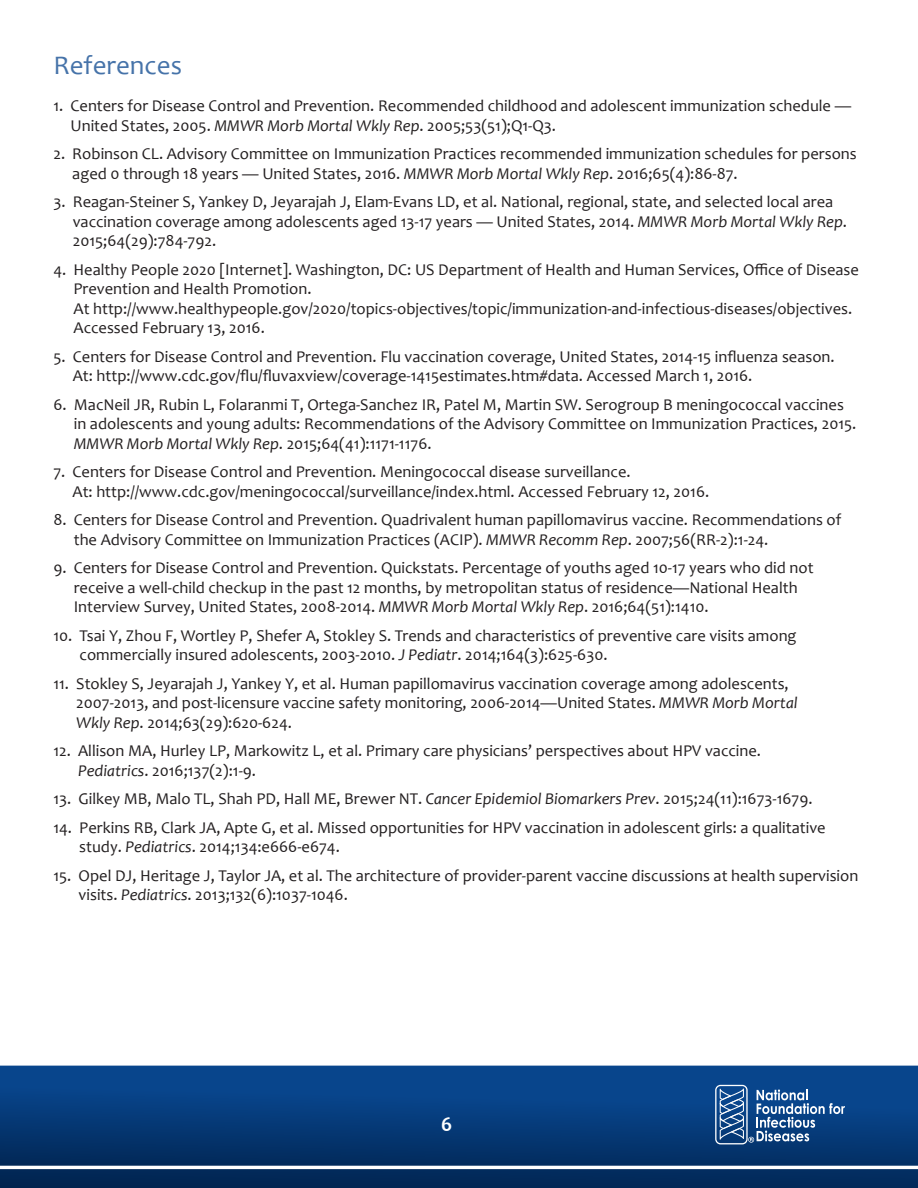
<style>
.page{position:relative;width:918px;height:1188px;background:#fff}
.page>*{position:absolute;margin:0;border:0;box-sizing:border-box;transform-origin:0 0}
.t1{font:27px "Candara";color:#4673a9}
.t2{font:700 21px "Candara";color:#fff}
.t3{font:16.5px/19.5px "Candara";color:#231f20}
.s1{font-style:italic}
</style>
<div class="page">
<svg style="left:0;top:1066px;width:918px;height:100px;background:#063c7b"></svg>
<svg style="left:0;top:1169px;width:918px;height:19px;background:#032a59"></svg>
<svg style="left:715px;top:1085px;width:130px;height:59px;background:#3c699d"></svg>
<p class="t1" style="left:53px;top:48px;width:130px">References</p>
<p class="t3" style="left:70px;top:96px;width:782px;text-indent:-17px">1. Centers for Disease Control and Prevention. Recommended childhood and adolescent immunization schedule —<br>United States, 2005. <span class="s1">MMWR Morb Mortal Wkly Rep</span>. 2005;53(51);Q1-Q3.</p>
<p class="t3" style="left:72px;top:144px;width:786px;text-indent:-19px">2. Robinson CL. Advisory Committee on Immunization Practices recommended immunization schedules for persons aged 0 through 18 years — United States, 2016. <span class="s1">MMWR Morb Mortal Wkly Rep</span>. 2016;65(4):86-87.</p>
<p class="t3" style="left:73px;top:192px;width:776px;text-indent:-19px">3. Reagan-Steiner S, Yankey D, Jeyarajah J, Elam-Evans LD, et al. National, regional, state, and selected local area vaccination coverage among adolescents aged 13-17 years — United States, 2014. <span class="s1">MMWR Morb Mortal Wkly Rep</span>.<br>2015;64(29):784-792.</p>
<p class="t3" style="left:74px;top:259px;width:787px;text-indent:-20px">4. Healthy People 2020 [Internet]. Washington, DC: US Department of Health and Human Services, Office of Disease Prevention and Health Promotion.<br>At http://www.healthypeople.gov/2020/topics-objectives/topic/immunization-and-infectious-diseases/objectives.<br>Accessed February 13, 2016.</p>
<p class="t3" style="left:73px;top:346px;width:763px;text-indent:-19px">5. Centers for Disease Control and Prevention. Flu vaccination coverage, United States, 2014-15 influenza season.<br>At: http://www.cdc.gov/flu/fluvaxview/coverage-1415estimates.htm#data. Accessed March 1, 2016.</p>
<p class="t3" style="left:74px;top:394px;width:784px;text-indent:-20px">6. MacNeil JR, Rubin L, Folaranmi T, Ortega-Sanchez IR, Patel M, Martin SW. Serogroup B meningococcal vaccines in adolescents and young adults: Recommendations of the Advisory Committee on Immunization Practices, 2015.<br><span class="s1">MMWR Morb Mortal Wkly Rep</span>. 2015;64(41):1171-1176.</p>
<p class="t3" style="left:73px;top:462px;width:638px;text-indent:-19px">7. Centers for Disease Control and Prevention. Meningococcal disease surveillance.<br>At: http://www.cdc.gov/meningococcal/surveillance/index.html. Accessed February 12, 2016.</p>
<p class="t3" style="left:74px;top:510px;width:769px;text-indent:-20px">8. Centers for Disease Control and Prevention. Quadrivalent human papillomavirus vaccine. Recommendations of the Advisory Committee on Immunization Practices (ACIP). <span class="s1">MMWR Recomm Rep</span>. 2007;56(RR-2):1-24.</p>
<p class="t3" style="left:74px;top:558px;width:741px;text-indent:-20px">9. Centers for Disease Control and Prevention. Quickstats. Percentage of youths aged 10-17 years who did not receive a well-child checkup in the past 12 months, by metropolitan status of residence—National Health<br>Interview Survey, United States, 2008-2014. <span class="s1">MMWR Morb Mortal Wkly Rep</span>. 2016;64(51):1410.</p>
<p class="t3" style="left:80px;top:625px;width:719px;text-indent:-26px">10. Tsai Y, Zhou F, Wortley P, Shefer A, Stokley S. Trends and characteristics of preventive care visits among commercially insured adolescents, 2003-2010. <span class="s1">J Pediatr</span>. 2014;164(3):625-630.</p>
<p class="t3" style="left:76px;top:673px;width:723px;text-indent:-23px">11. Stokley S, Jeyarajah J, Yankey Y, et al. Human papillomavirus vaccination coverage among adolescents,<br>2007-2013, and post-licensure vaccine safety monitoring, 2006-2014—United States. <span class="s1">MMWR Morb Mortal<br>Wkly Rep</span>. 2014;63(29):620-624.</p>
<p class="t3" style="left:78px;top:741px;width:685px;text-indent:-25px">12. Allison MA, Hurley LP, Markowitz L, et al. Primary care physicians’ perspectives about HPV vaccine.<br><span class="s1">Pediatrics</span>. 2016;137(2):1-9.</p>
<p class="t3" style="left:53px;top:789px;width:761px">13. Gilkey MB, Malo TL, Shah PD, Hall ME, Brewer NT. <span class="s1">Cancer Epidemiol Biomarkers Prev</span>. 2015;24(11):1673-1679.</p>
<p class="t3" style="left:79px;top:817px;width:748px;text-indent:-26px">14. Perkins RB, Clark JA, Apte G, et al. Missed opportunities for HPV vaccination in adolescent girls: a qualitative study. <span class="s1">Pediatrics</span>. 2014;134:e666-e674.</p>
<p class="t3" style="left:79px;top:865px;width:781px;text-indent:-25px">15. Opel DJ, Heritage J, Taylor JA, et al. The architecture of provider-parent vaccine discussions at health supervision visits. <span class="s1">Pediatrics</span>. 2013;132(6):1037-1046.</p>
<p class="t2" style="left:441px;top:1111px;width:13px">6</p>
</div>
